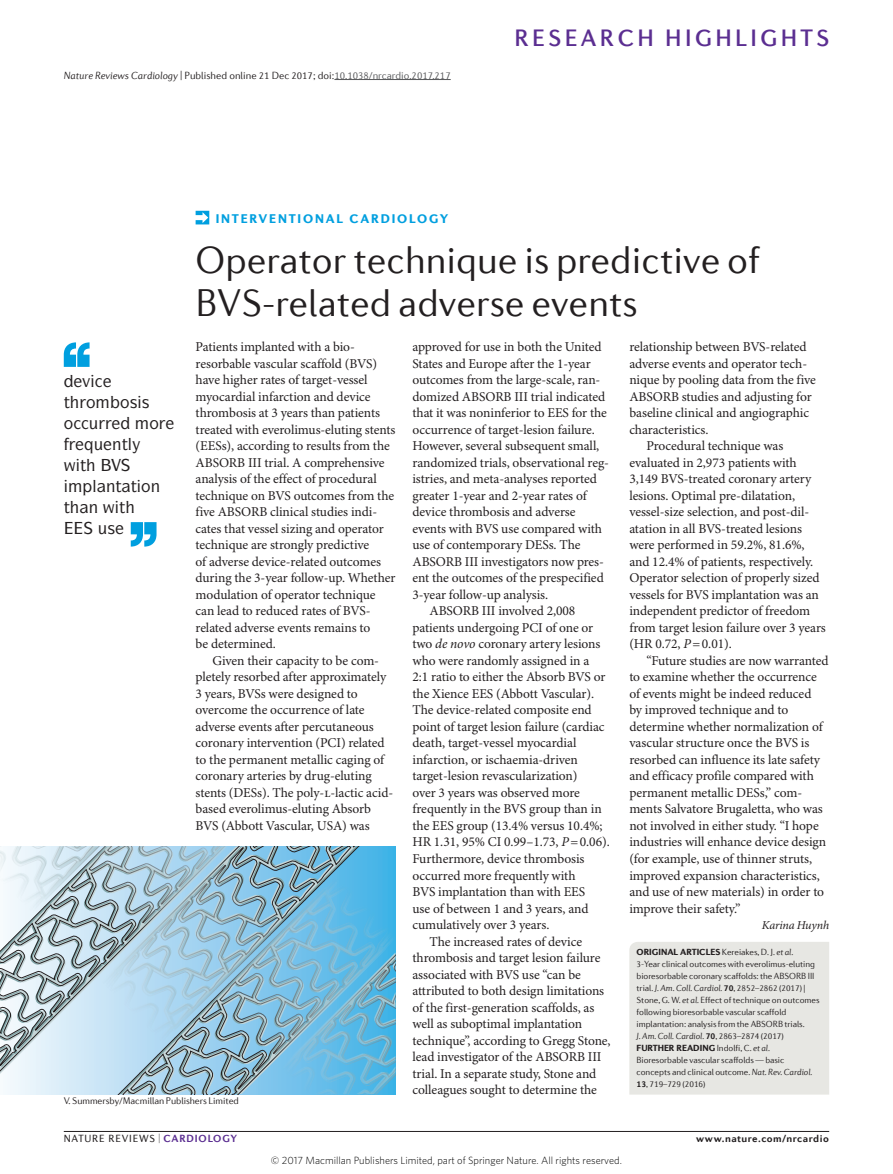
<style>
.page{position:relative;width:893px;height:1174px;background:#fff}
.page>*{position:absolute;margin:0;border:0;box-sizing:border-box;transform-origin:0 0}
.Title{font:300 39px/42px "Diverda Sans Com";color:#231f20}
.t1{font:500 24px "Diverda Sans Com";letter-spacing:.14em;color:#5b2e91}
.Pull_quote{font:500 16.5px/21px "ITC Symbol Std";color:#231f20}
.Body_text{font:13.5px/16.5px "Minion Pro";letter-spacing:-.005em;color:#231f20}
.Body_first{font:13.5px/16.5px "Minion Pro";letter-spacing:-.005em;color:#231f20}
.Strapline{font:900 12.75px "Diverda Sans Com";letter-spacing:.14em;color:#009fdf}
.Author{font:italic 12px "Minion Pro";letter-spacing:-.02em;color:#231f20}
.AOP_line{font:300 10.5px "Diverda Sans Com";color:#231f20}
.t2{font:300 10.5px "Whitney";color:#000}
.t3{font:10.5px "Diverda Sans Com";letter-spacing:.075em;color:#231f20}
.t4{font:700 10.5px "Diverda Sans Com";letter-spacing:.045em;color:#231f20}
.Credit_line{font:300 9.75px "Diverda Sans Com";letter-spacing:-.005em;color:#231f20}
.Info_box_text{font:300 9px/12px "Diverda Sans Com";letter-spacing:-.005em;color:#231f20}
.s1{font-style:italic}
.s2{color:#57585a}
.s3{font-weight:900}
.s4{font-weight:700}
.s5{font-weight:700;color:#5b2e91}
</style>
<div class="page">
<hr style="left:64px;top:1131px;width:765px;height:1px;background:#231f20">
<svg style="left:131px;top:522px;width:26px;height:24px"></svg>
<svg style="left:64px;top:342px;width:26px;height:25px"></svg>
<svg style="left:196px;top:211px;width:13px;height:13px"></svg>
<svg style="left:0;top:846px;width:395px;height:248px;background:#96c1d7"></svg>
<div style="left:629px;top:942px;width:200px;height:152px;background:#e7e7e3"></div>
<hr style="left:334px;top:79px;width:117px;height:1px;background:#57585a">
<p class="AOP_line" style="left:64px;top:69px;width:388px"><span class="s1">Nature Reviews Cardiology</span> | Published online 21 Dec 2017; doi:<span class="s2">10.1038/nrcardio.2017.217</span></p>
<h2 class="t1" style="left:514px;top:24px;width:316px">RESEARCH HIGHLIGHTS</h2>
<p class="Strapline" style="left:216px;top:211px;width:234px">INTERVENTIONAL CARDIOLOGY</p>
<p class="Title" style="left:196px;top:239px;width:566px">Operator technique is predictive of<br>BVS-related adverse events</p>
<p class="Pull_quote" style="left:120px;top:391px;width:31px">□▲▲</p>
<p class="Pull_quote" style="left:80px;top:433px;width:54px">❑◆ ■▼● ▼</p>
<p class="Pull_quote" style="left:92px;top:475px;width:69px">● ■▼ ▼□■</p>
<p class="Body_first" style="left:196px;top:339px;width:201px">Patients implanted with a bio&shy;resorbable vascular scaffold (BVS) have higher rates of target-vessel myocardial infarction and device thrombosis at 3 years than patients treated with everolimus-eluting stents (EESs), according to results from the ABSORB III trial. A comprehensive analysis of the effect of procedural technique on BVS outcomes from the five ABSORB clinical studies indi&shy;cates that vessel sizing and operator technique are strongly predictive<br>of adverse device-related outcomes during the 3-year follow-up. Whether modulation of operator technique can lead to reduced rates of BVS&shy;related adverse events remains to<br>be determined.</p>
<p class="Body_text" style="left:196px;top:653px;width:198px;text-indent:17px">Given their capacity to be com&shy;pletely resorbed after approximately 3 years, BVSs were designed to overcome the occurrence of late adverse events after percutaneous coronary intervention (PCI) related to the permanent metallic caging of coronary arteries by drug-eluting stents (DESs). The poly-l-lactic acid&shy;based everolimus-eluting Absorb BVS (Abbott Vascular, USA) was</p>
<p class="Credit_line" style="left:64px;top:1094px;width:177px">V. Summersby/Macmillan Publishers Limited</p>
<p class="Body_text" style="left:412px;top:339px;width:198px">approved for use in both the United States and Europe after the 1-year outcomes from the large-scale, ran&shy;domized ABSORB III trial indicated that it was noninferior to EES for the occurrence of target-lesion failure.<br>However, several subsequent small, randomized trials, observational reg&shy;istries, and meta-analyses reported greater 1-year and 2-year rates of device thrombosis and adverse events with BVS use compared with use of contemporary DESs. The ABSORB III investigators now pres&shy;ent the outcomes of the prespecified 3-year follow-up analysis.</p>
<p class="Body_text" style="left:412px;top:603px;width:199px;text-indent:17px">ABSORB III involved 2,008 patients undergoing PCI of one or two <span class="s1">de novo</span> coronary artery lesions who were randomly assigned in a<br>2:1 ratio to either the Absorb BVS or the Xience EES (Abbott Vascular).<br>The device-related composite end point of target lesion failure (cardiac death, target-vessel myocardial infarction, or ischaemia-driven target-lesion revascularization)<br>over 3 years was observed more frequently in the BVS group than in the EES group (13.4% versus 10.4%;<br>HR 1.31, 95% CI 0.99–1.73, <span class="s1">P</span>=0.06).<br>Furthermore, device thrombosis occurred more frequently with<br>BVS implantation than with EES<br>use of between 1 and 3 years, and cumulatively over 3 years.</p>
<p class="Body_text" style="left:412px;top:933px;width:200px;text-indent:17px">The increased rates of device thrombosis and target lesion failure associated with BVS use “can be attributed to both design limitations of the first-generation scaffolds, as well as suboptimal implantation technique”, according to Gregg Stone, lead investigator of the ABSORB III trial. In a separate study, Stone and colleagues sought to determine the</p>
<p class="Body_text" style="left:629px;top:339px;width:188px">relationship between BVS-related adverse events and operator tech&shy;nique by pooling data from the five<br>ABSORB studies and adjusting for baseline clinical and angiographic characteristics.</p>
<p class="Body_text" style="left:629px;top:438px;width:198px;text-indent:17px">Procedural technique was evaluated in 2,973 patients with 3,149 BVS-treated coronary artery lesions. Optimal pre-dilatation, vessel-size selection, and post-dil&shy;atation in all BVS-treated lesions were performed in 59.2%, 81.6%, and 12.4% of patients, respectively.<br>Operator selection of properly sized vessels for BVS implantation was an independent predictor of freedom from target lesion failure over 3 years (HR 0.72, <span class="s1">P</span>=0.01).</p>
<p class="Body_text" style="left:629px;top:653px;width:201px;text-indent:17px">“Future studies are now warranted to examine whether the occurrence of events might be indeed reduced<br>by improved technique and to determine whether normalization of vascular structure once the BVS is resorbed can influence its late safety and efficacy profile compared with permanent metallic DESs,” com&shy;ments Salvatore Brugaletta, who was not involved in either study. “I hope industries will enhance device design (for example, use of thinner struts, improved expansion characteristics, and use of new materials) in order to improve their safety.”</p>
<p class="Author" style="left:762px;top:918px;width:69px">Karina Huynh</p>
<p class="Info_box_text" style="left:637px;top:946px;width:184px"><span class="s3">ORIGINAL ARTICLES</span> Kereiakes, D. J. <span class="s1">et al</span>.<br>3-Year clinical outcomes with everolimus-eluting bioresorbable coronary scaffolds: the ABSORB III trial. <span class="s1">J. Am. Coll. Cardiol.</span> <span class="s4">70</span>, 2852–2862 (2017) | Stone, G. W. <span class="s1">et al.</span> Effect of technique on outcomes following bioresorbable vascular scaffold implantation: analysis from the ABSORB trials.<br><span class="s1">J. Am. Coll. Cardiol.</span> <span class="s4">70</span>, 2863–2874 (2017)</p>
<p class="Info_box_text" style="left:637px;top:1042px;width:177px"><span class="s3">FURTHER READING</span> Indolfi, C. <span class="s1">et al</span>.<br>Bioresorbable vascular scaffolds — basic concepts and clinical outcome. <span class="s1">Nat. Rev. Cardiol.<br></span><span class="s4">13</span>, 719–729 (2016)</p>
<p class="t3" style="left:64px;top:1132px;width:175px">NATURE REVIEWS | <span class="s5">CARDIOLOGY</span></p>
<p class="t4" style="left:696px;top:1132px;width:134px">www.nature.com/nrcardio</p>
<p class="t2" style="left:271px;top:1153px;width:352px">© 2017 Macmillan Publishers Limited, part of Springer Nature. All rights reserved.</p>
</div>
